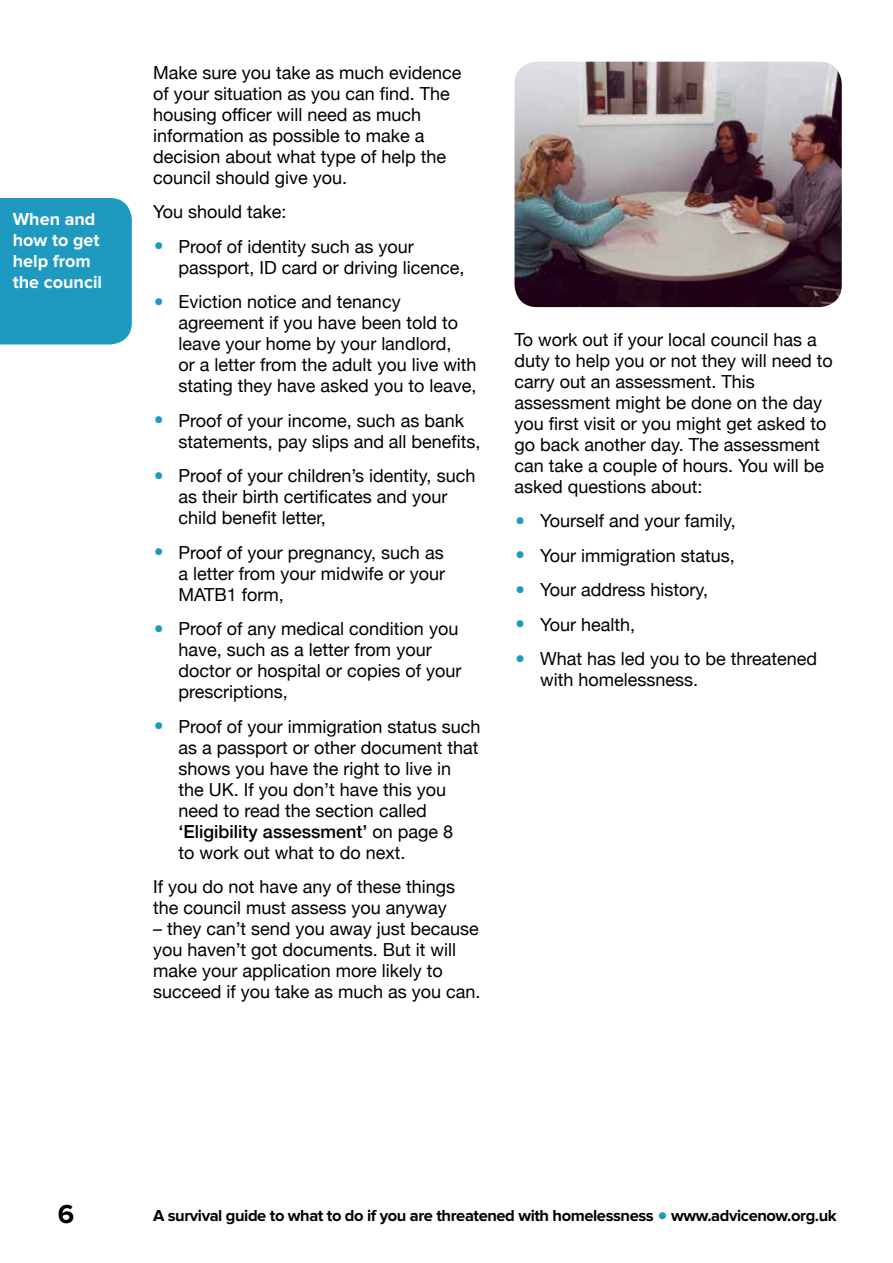
<style>
.page{position:relative;width:893px;height:1263px;background:#fff}
.page>*{position:absolute;margin:0;border:0;box-sizing:border-box;transform-origin:0 0}
.t1{font:700 27px "Proxima Nova";color:#000}
.t2{font:18px/21px "Helvetica Neue";color:#000}
.t3{font:700 18px/21px "Proxima Nova";color:#fff}
.t4{font:700 16.5px "Proxima Nova";letter-spacing:-.025em;color:#000}
.s1{font-size:31.5px;color:#1e9ac1}
.s2{font-weight:500}
.s3{font-size:30px;color:#1e9ac1}
</style>
<div class="page">
<img style="left:514px;top:62px;width:328px;height:245px">
<div style="left:0;top:198px;width:132px;height:146px;background:#1e9ac1"></div>
<p class="t3" style="left:13px;top:209px;width:91px">When and how to get help from the council</p>
<p class="t2" style="left:153px;top:63px;width:310px">Make sure you take as much evidence of your situation as you can find. The housing officer will need as much information as possible to make a decision about what type of help the council should give you.</p>
<p class="t2" style="left:153px;top:202px;width:135px">You should take:</p>
<p class="t2" style="left:179px;top:237px;width:288px;text-indent:-26px"><span class="s1">•</span> Proof of identity such as your passport, ID card or driving licence,</p>
<p class="t2" style="left:179px;top:292px;width:300px;text-indent:-26px"><span class="s1">•</span> Eviction notice and tenancy agreement if you have been told to leave your home by your landlord,<br>or a letter from the adult you live with stating they have asked you to leave,</p>
<p class="t2" style="left:179px;top:411px;width:303px;text-indent:-26px"><span class="s1">•</span> Proof of your income, such as bank statements, pay slips and all benefits,</p>
<p class="t2" style="left:179px;top:466px;width:298px;text-indent:-26px"><span class="s1">•</span> Proof of your children’s identity, such as their birth certificates and your child benefit letter,</p>
<p class="t2" style="left:179px;top:543px;width:268px;text-align:justify;text-indent:-26px"><span class="s1">•</span> Proof of your pregnancy, such as a letter from your midwife or your MATB1 form,</p>
<p class="t2" style="left:179px;top:619px;width:285px;text-indent:-26px"><span class="s1">•</span> Proof of any medical condition you have, such as a letter from your doctor or hospital or copies of your prescriptions,</p>
<p class="t2" style="left:179px;top:717px;width:303px;text-indent:-26px"><span class="s1">•</span> Proof of your immigration status such as a passport or other document that shows you have the right to live in the UK. If you don’t have this you need to read the section called <span class="s2">‘Eligibility assessment’</span> on page 8<br>to work out what to do next.</p>
<p class="t2" style="left:153px;top:877px;width:304px">If you do not have any of these things the council must assess you anyway</p>
<p class="t2" style="left:153px;top:919px;width:329px">– they can’t send you away just because you haven’t got documents. But it will make your application more likely to succeed if you take as much as you can.</p>
<p class="t2" style="left:514px;top:330px;width:320px">To work out if your local council has a duty to help you or not they will need to carry out an assessment. This assessment might be done on the day you first visit or you might get asked to go back another day. The assessment can take a couple of hours. You will be asked questions about:</p>
<p class="t2" style="left:514px;top:511px;width:223px"><span class="s1">•</span> Yourself and your family,</p>
<p class="t2" style="left:514px;top:546px;width:222px"><span class="s1">•</span> Your immigration status,</p>
<p class="t2" style="left:514px;top:580px;width:195px"><span class="s1">•</span> Your address history,</p>
<p class="t2" style="left:514px;top:615px;width:122px"><span class="s1">•</span> Your health,</p>
<p class="t2" style="left:540px;top:649px;width:279px;text-indent:-26px"><span class="s1">•</span> What has led you to be threatened with homelessness.</p>
<h1 class="t1" style="left:58px;top:1202px;width:18px">6</h1>
<p class="t4" style="left:153px;top:1208px;width:685px">A survival guide to what to do if you are threatened with homelessness <span class="s3">•</span> www.advicenow.org.uk</p>
</div>
